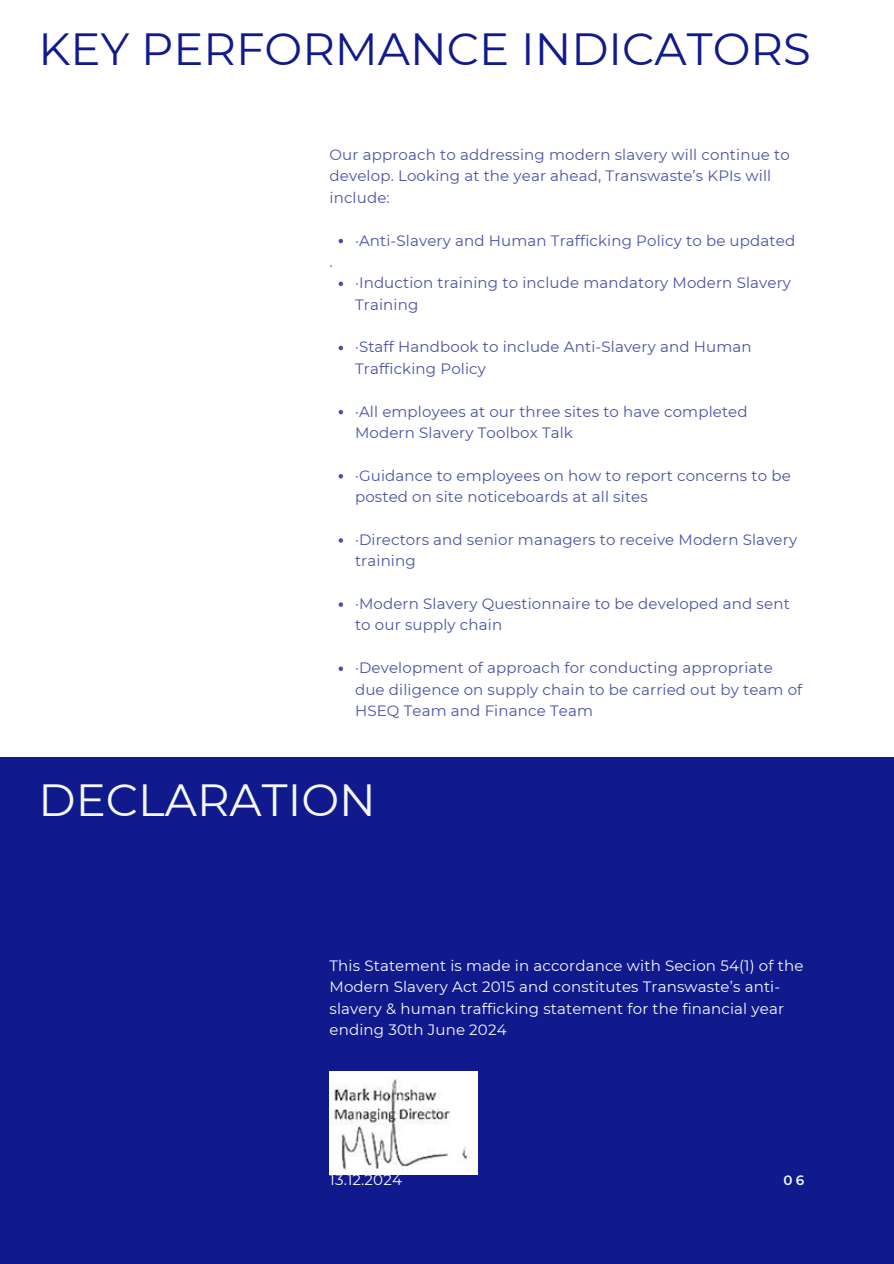
<style>
.page{position:relative;width:894px;height:1264px;background:#fff}
.page>*{position:absolute;margin:0;border:0;box-sizing:border-box;transform-origin:0 0}
.t1{font:45px "Montserrat";color:#101a8d}
.t2{font:45px "Montserrat";color:#f6f9fb}
.t3{font:15px/21.3px "Montserrat";letter-spacing:.01em;color:#4a52a4}
.t4{font:15px/21.3px "Montserrat";letter-spacing:.01em;color:#f6f9fb}
.t5{font:600 13.5px "Montserrat";color:#f6f9fb}
</style>
<div class="page">
<svg style="left:338px;top:239px;width:5px;height:4px"></svg>
<svg style="left:338px;top:281px;width:5px;height:5px"></svg>
<svg style="left:338px;top:346px;width:5px;height:4px"></svg>
<svg style="left:338px;top:410px;width:5px;height:4px"></svg>
<svg style="left:338px;top:474px;width:5px;height:4px"></svg>
<svg style="left:338px;top:538px;width:5px;height:4px"></svg>
<svg style="left:338px;top:602px;width:5px;height:5px"></svg>
<svg style="left:338px;top:666px;width:5px;height:5px"></svg>
<div style="left:0;top:757px;width:893px;height:506px;background:#101a8d"></div>
<img style="left:329px;top:1071px;width:148px;height:103px">
<p class="t1" style="left:39px;top:22px;width:773px">KEY PERFORMANCE INDICATORS</p>
<h1 class="t3" style="left:329px;top:144px;width:461px">Our approach to addressing modern slavery will continue to develop. Looking at the year ahead, Transwaste’s KPIs will include:</h1>
<p class="t3" style="left:355px;top:229px;width:441px">·Anti-Slavery and Human Trafficking Policy to be updated</p>
<p class="t3" style="left:329px;top:251px;width:5px">.</p>
<p class="t3" style="left:355px;top:272px;width:437px">·Induction training to include mandatory Modern Slavery<br>Training</p>
<p class="t3" style="left:355px;top:336px;width:398px">·Staff Handbook to include Anti-Slavery and Human<br>Trafficking Policy</p>
<p class="t3" style="left:355px;top:400px;width:394px">·All employees at our three sites to have completed<br>Modern Slavery Toolbox Talk</p>
<p class="t3" style="left:355px;top:465px;width:437px">·Guidance to employees on how to report concerns to be posted on site noticeboards at all sites</p>
<p class="t3" style="left:355px;top:529px;width:443px">·Directors and senior managers to receive Modern Slavery training</p>
<p class="t3" style="left:355px;top:593px;width:436px">·Modern Slavery Questionnaire to be developed and sent to our supply chain</p>
<p class="t3" style="left:355px;top:657px;width:448px">·Development of approach for conducting appropriate due diligence on supply chain to be carried out by team of<br>HSEQ Team and Finance Team</p>
<p class="t2" style="left:39px;top:772px;width:338px">DECLARATION</p>
<p class="t4" style="left:329px;top:954px;width:475px">This Statement is made in accordance with Secion 54(1) of the Modern Slavery Act 2015 and constitutes Transwaste’s anti&shy;slavery &amp; human trafficking statement for the financial year ending 30th June 2024</p>
<p class="t4" style="left:329px;top:1168px;width:74px">13.12.2024</p>
<h1 class="t5" style="left:783px;top:1172px;width:22px">06</h1>
</div>
